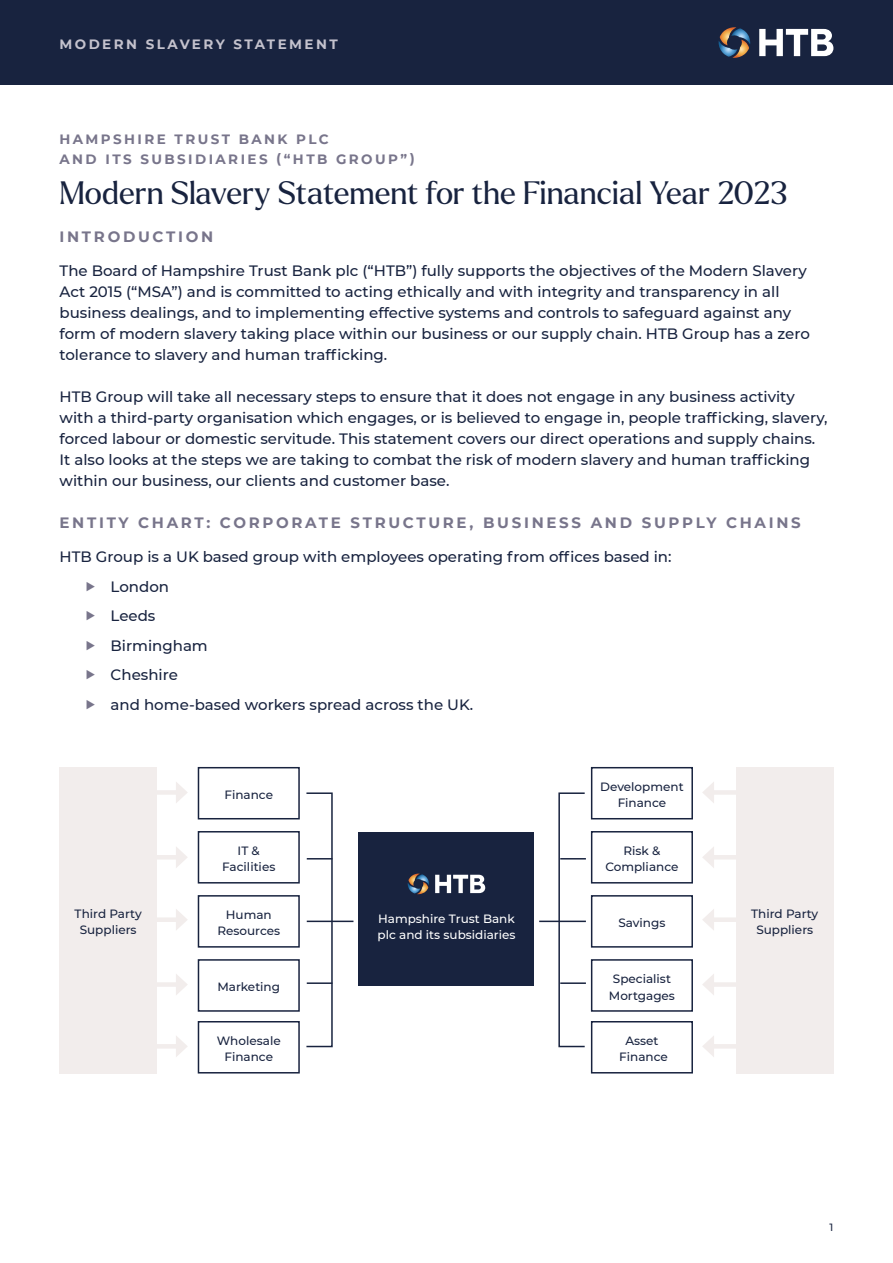
<style>
.page{position:relative;width:893px;height:1263px;background:#fff}
.page>*{position:absolute;margin:0;border:0;box-sizing:border-box;transform-origin:0 0}
.t1{font:31.5px "Larken";color:#18233f}
.t2{font:500 15px/21px "Montserrat";color:#18233f}
.t3{font:700 15px "Montserrat";letter-spacing:.18em;color:#78758b}
.t4{font:700 13.5px/19.5px "Montserrat";letter-spacing:.18em;color:#78758b}
.t5{font:700 13.5px "Montserrat";letter-spacing:.18em;color:#c4c2cd}
.t6{font:500 12px/16.5px "Montserrat";color:#18233f;text-align:center}
.t7{font:500 12px/16.5px "Montserrat";color:#fff}
.t8{font:500 10.5px "Montserrat";color:#18233f}
</style>
<div class="page">
<div style="left:0;top:0;width:893px;height:85px;background:#18233f"></div>
<svg style="left:759px;top:29px;width:74px;height:27px"></svg>
<svg style="left:719px;top:27px;width:32px;height:31px"></svg>
<div style="left:591px;top:767px;width:102px;height:52px;border:2px solid #18233f"></div>
<div style="left:591px;top:831px;width:102px;height:52px;border:2px solid #18233f"></div>
<div style="left:736px;top:767px;width:97px;height:306px;background:#f2edec"></div>
<div style="left:60px;top:767px;width:97px;height:306px;background:#f2edec"></div>
<div style="left:591px;top:895px;width:102px;height:53px;border:2px solid #18233f"></div>
<div style="left:591px;top:959px;width:102px;height:53px;border:2px solid #18233f"></div>
<div style="left:198px;top:767px;width:102px;height:52px;border:2px solid #18233f"></div>
<div style="left:198px;top:831px;width:102px;height:52px;border:2px solid #18233f"></div>
<div style="left:198px;top:895px;width:102px;height:53px;border:2px solid #18233f"></div>
<div style="left:198px;top:959px;width:102px;height:53px;border:2px solid #18233f"></div>
<div style="left:198px;top:1021px;width:102px;height:52px;border:2px solid #18233f"></div>
<div style="left:591px;top:1021px;width:102px;height:52px;border:2px solid #18233f"></div>
<div style="left:359px;top:832px;width:175px;height:153px;background:#18233f"></div>
<svg style="left:435px;top:875px;width:50px;height:18px"></svg>
<svg style="left:408px;top:874px;width:21px;height:20px"></svg>
<div style="left:558px;top:792px;width:27px;height:255px;border:2px solid #18233f"></div>
<div style="left:306px;top:792px;width:27px;height:255px;border:2px solid #18233f"></div>
<svg style="left:307px;top:858px;width:25px;height:1px"></svg>
<svg style="left:560px;top:858px;width:26px;height:1px"></svg>
<hr style="left:307px;top:920px;width:46px;height:2px;background:#18233f">
<hr style="left:539px;top:920px;width:47px;height:2px;background:#18233f">
<hr style="left:307px;top:982px;width:25px;height:2px;background:#18233f">
<hr style="left:560px;top:982px;width:26px;height:2px;background:#18233f">
<div style="left:141px;top:790px;width:39px;height:5px;background:#f2edec"></div>
<svg style="left:176px;top:782px;width:12px;height:21px"></svg>
<div style="left:710px;top:790px;width:39px;height:5px;background:#f2edec"></div>
<svg style="left:702px;top:782px;width:12px;height:21px"></svg>
<div style="left:141px;top:917px;width:39px;height:5px;background:#f2edec"></div>
<svg style="left:176px;top:909px;width:11px;height:21px"></svg>
<div style="left:710px;top:917px;width:39px;height:5px;background:#f2edec"></div>
<svg style="left:702px;top:909px;width:12px;height:21px"></svg>
<hr style="left:141px;top:1044px;width:39px;height:4px;background:#f2edec">
<svg style="left:176px;top:1036px;width:12px;height:21px"></svg>
<hr style="left:710px;top:1044px;width:39px;height:4px;background:#f2edec">
<svg style="left:702px;top:1036px;width:12px;height:21px"></svg>
<hr style="left:141px;top:855px;width:39px;height:4px;background:#f2edec">
<svg style="left:176px;top:847px;width:11px;height:21px"></svg>
<hr style="left:710px;top:855px;width:39px;height:4px;background:#f2edec">
<svg style="left:702px;top:847px;width:12px;height:21px"></svg>
<div style="left:141px;top:982px;width:39px;height:5px;background:#f2edec"></div>
<svg style="left:176px;top:974px;width:12px;height:21px"></svg>
<div style="left:710px;top:982px;width:39px;height:5px;background:#f2edec"></div>
<svg style="left:702px;top:974px;width:12px;height:21px"></svg>
<p class="t5" style="left:60px;top:35px;width:280px">MODERN SLAVERY STATEMENT</p>
<p class="t4" style="left:60px;top:129px;width:357px">HAMPSHIRE TRUST BANK PLC<br>AND ITS SUBSIDIARIES (“HTB GROUP”)</p>
<h1 class="t1" style="left:60px;top:172px;width:729px">Modern Slavery Statement for the Financial Year 2023</h1>
<p class="t3" style="left:60px;top:226px;width:155px">INTRODUCTION</p>
<p class="t2" style="left:60px;top:259px;width:752px">The Board of Hampshire Trust Bank plc (“HTB”) fully supports the objectives of the Modern Slavery Act 2015 (“MSA”) and is committed to acting ethically and with integrity and transparency in all business dealings, and to implementing effective systems and controls to safeguard against any form of modern slavery taking place within our business or our supply chain. HTB Group has a zero tolerance to slavery and human trafficking.</p>
<p class="t2" style="left:60px;top:386px;width:770px">HTB Group will take all necessary steps to ensure that it does not engage in any business activity with a third-party organisation which engages, or is believed to engage in, people trafficking, slavery, forced labour or domestic servitude. This statement covers our direct operations and supply chains.<br>It also looks at the steps we are taking to combat the risk of modern slavery and human trafficking within our business, our clients and customer base.</p>
<p class="t3" style="left:60px;top:512px;width:743px">ENTITY CHART: CORPORATE STRUCTURE, BUSINESS AND SUPPLY CHAINS</p>
<p class="t2" style="left:111px;top:541px;width:562px;line-height:29.5px;text-indent:-51px">HTB Group is a UK based group with employees operating from offices based in:<br>London<br>Leeds<br>Birmingham<br>Cheshire<br>and home-based workers spread across the UK.</p>
<p class="t6" style="left:600px;top:778px;width:85px">Development<br>Finance</p>
<p class="t6" style="left:605px;top:842px;width:75px">Risk &amp;<br>Compliance</p>
<p class="t6" style="left:224px;top:786px;width:50px">Finance</p>
<p class="t6" style="left:222px;top:842px;width:55px">IT &amp;<br>Facilities</p>
<p class="t6" style="left:217px;top:906px;width:64px">Human<br>Resources</p>
<p class="t6" style="left:75px;top:905px;width:69px">Third Party<br>Suppliers</p>
<p class="t6" style="left:618px;top:914px;width:49px">Savings</p>
<p class="t6" style="left:609px;top:970px;width:68px">Specialist<br>Mortgages</p>
<p class="t7" style="left:378px;top:910px;width:139px">Hampshire Trust Bank plc and its subsidiaries</p>
<p class="t6" style="left:217px;top:978px;width:64px">Marketing</p>
<p class="t6" style="left:217px;top:1032px;width:65px">Wholesale<br>Finance</p>
<p class="t6" style="left:619px;top:1032px;width:50px">Asset<br>Finance</p>
<p class="t6" style="left:751px;top:905px;width:69px">Third Party<br>Suppliers</p>
<p class="t8" style="left:830px;top:1219px;width:5px">1</p>
</div>
